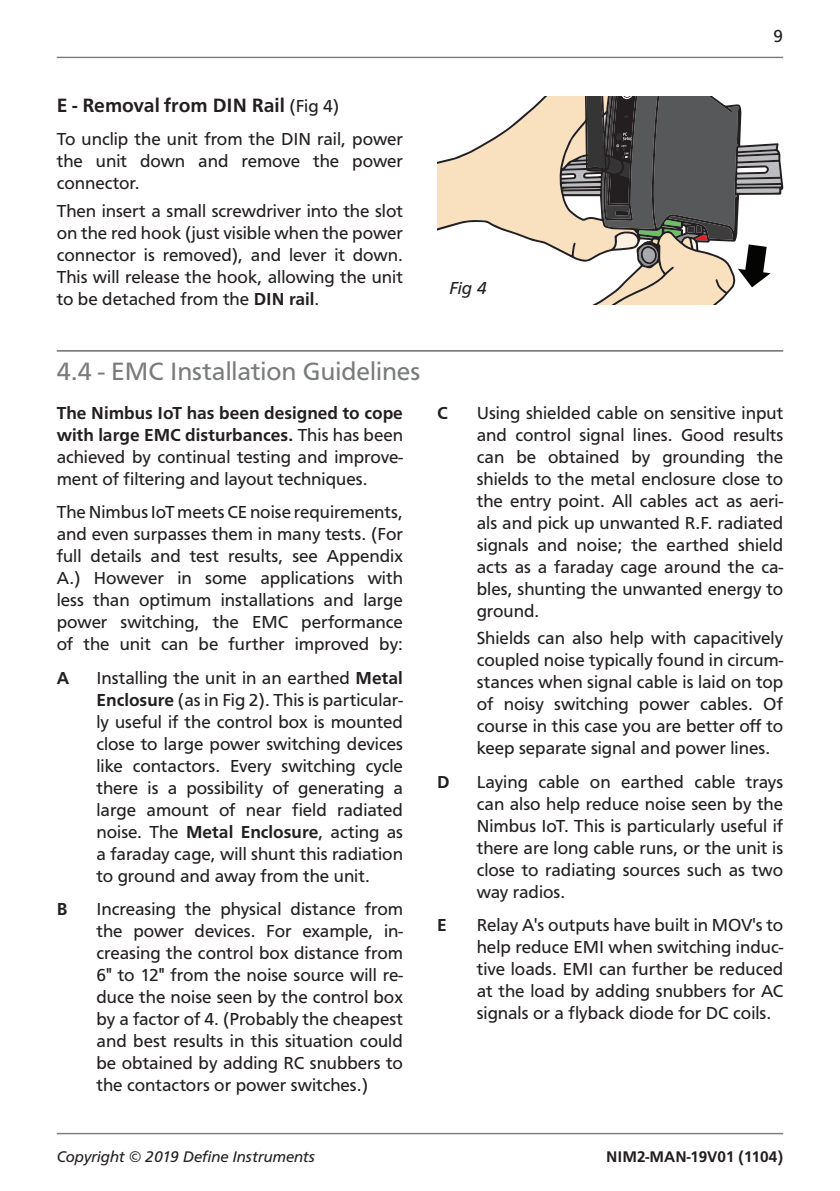
<style>
.page{position:relative;width:840px;height:1191px;background:#fff}
.page>*{position:absolute;margin:0;border:0;box-sizing:border-box;transform-origin:0 0}
.t1{font:26px "Carto Gothic Pro";color:#7a7c7c}
.t2{font:700 20px "Carto Gothic Pro";color:#231f20}
.t3{font:18px/22px "Carto Gothic Pro";color:#231f20;text-align:justify}
.t4{font:700 18px "Carto Gothic Pro";color:#231f20}
.t5{font:italic 18px "Carto Gothic Pro";color:#231f20}
.t6{font:italic 16px "Carto Gothic Pro";color:#231f20}
.t7{font:700 16px "Carto Gothic Pro";color:#231f20}
.s1{font-weight:400;font-size:18px}
.s2{font-weight:700}
</style>
<div class="page">
<hr style="left:57px;top:57px;width:725px;height:1px;background:#7a7c7c">
<hr style="left:57px;top:1132px;width:725px;height:2px;background:#7a7c7c">
<hr style="left:57px;top:350px;width:725px;height:1px;background:#231f20">
<svg style="left:437px;top:96px;width:343px;height:209px"></svg>
<p class="t2" style="left:57px;top:93px;width:284px">E - Removal from DIN Rail <span class="s1">(Fig 4)</span></p>
<p class="t3" style="left:57px;top:128px;width:347px">To unclip the unit from the DIN rail, power the unit down and remove the power connector.</p>
<p class="t3" style="left:57px;top:200px;width:347px">Then insert a small screwdriver into the slot on the red hook (just visible when the power connector is removed), and lever it down.<br>This will release the hook, allowing the unit to be detached from the <span class="s2">DIN rail</span>.</p>
<p class="t5" style="left:449px;top:278px;width:39px">Fig 4</p>
<p class="t3" style="left:773px;top:25px;width:11px">9</p>
<h1 class="t1" style="left:57px;top:356px;width:365px">4.4 - EMC Installation Guidelines</h1>
<p class="t3" style="left:57px;top:402px;width:347px"><span class="s2">The Nimbus IoT has been designed to cope with large EMC disturbances.</span> This has been achieved by continual testing and improve&shy;ment of filtering and layout techniques.</p>
<p class="t3" style="left:57px;top:501px;width:347px">The Nimbus IoT meets CE noise requirements, and even surpasses them in many tests. (For full details and test results, see Appendix A.) However in some applications with less than optimum installations and large power switching, the EMC performance of the unit can be further improved by:</p>
<p class="t4" style="left:57px;top:667px;width:14px">A</p>
<p class="t3" style="left:96px;top:666px;width:308px">Installing the unit in an earthed <span class="s2">Metal Enclosure</span> (as in Fig 2). This is particular&shy;ly useful if the control box is mounted close to large power switching devices like contactors. Every switching cycle there is a possibility of generating a large amount of near field radiated noise. The <span class="s2">Metal Enclosure</span>, acting as a faraday cage, will shunt this radiation to ground and away from the unit.</p>
<p class="t4" style="left:57px;top:898px;width:12px">B</p>
<p class="t3" style="left:96px;top:898px;width:308px">Increasing the physical distance from the power devices. For example, in&shy;creasing the control box distance from 6" to 12" from the noise source will re&shy;duce the noise seen by the control box by a factor of 4. (Probably the cheapest and best results in this situation could be obtained by adding RC snubbers to the contactors or power switches.)</p>
<p class="t4" style="left:437px;top:402px;width:12px">C</p>
<p class="t3" style="left:476px;top:402px;width:308px">Using shielded cable on sensitive input and control signal lines. Good results can be obtained by grounding the shields to the metal enclosure close to the entry point. All cables act as aeri&shy;als and pick up unwanted R.F. radiated signals and noise; the earthed shield acts as a faraday cage around the ca&shy;bles, shunting the unwanted energy to ground.</p>
<p class="t3" style="left:476px;top:627px;width:308px">Shields can also help with capacitively coupled noise typically found in circum&shy;stances when signal cable is laid on top of noisy switching power cables. Of course in this case you are better off to keep separate signal and power lines.</p>
<p class="t4" style="left:437px;top:771px;width:14px">D</p>
<p class="t3" style="left:476px;top:771px;width:308px">Laying cable on earthed cable trays can also help reduce noise seen by the Nimbus IoT. This is particularly useful if there are long cable runs, or the unit is close to radiating sources such as two way radios.</p>
<p class="t4" style="left:437px;top:914px;width:11px">E</p>
<p class="t3" style="left:476px;top:914px;width:308px">Relay A's outputs have built in MOV's to help reduce EMI when switching induc&shy;tive loads. EMI can further be reduced at the load by adding snubbers for AC signals or a flyback diode for DC coils.</p>
<p class="t6" style="left:57px;top:1147px;width:259px">Copyright © 2019 Define Instruments</p>
<p class="t7" style="left:605px;top:1147px;width:178px">NIM2-MAN-19V01 (1104)</p>
</div>
